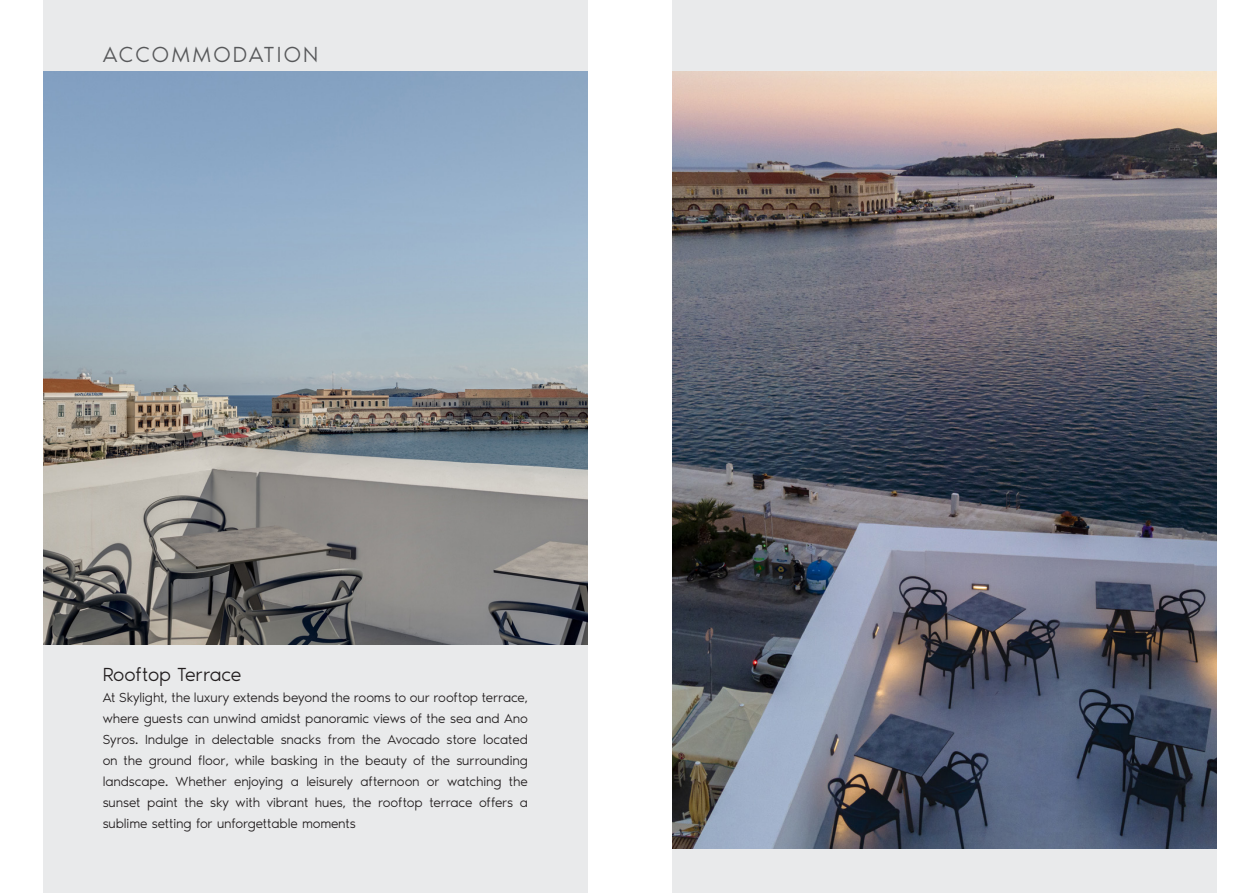
<style>
.page{position:relative;width:1259px;height:893px;background:#fff}
.page>*{position:absolute;margin:0;border:0;box-sizing:border-box;transform-origin:0 0}
.t1{font:300 22.5px "Noir Pro";letter-spacing:.09em;color:#57585a}
.t2{font:300 19.5px "Noir Pro";letter-spacing:-.015em;color:#231f20}
.t3{font:300 13.5px/21px "Noir Pro";letter-spacing:-.01em;color:#231f20;text-align:justify}
</style>
<div class="page">
<div style="left:672px;top:0;width:545px;height:893px;background:#e9eaeb"></div>
<img style="left:672px;top:71px;width:544px;height:777px">
<div style="left:43px;top:0;width:544px;height:893px;background:#e9eaeb"></div>
<img style="left:43px;top:71px;width:544px;height:573px">
<p class="t1" style="left:103px;top:37px;width:217px">ACCOMMODATION</p>
<p class="t2" style="left:103px;top:660px;width:140px">Rooftop Terrace</p>
<p class="t3" style="left:103px;top:687px;width:427px">At Skylight, the luxury extends beyond the rooms to our rooftop terrace, where guests can unwind amidst panoramic views of the sea and Ano Syros. Indulge in delectable snacks from the Avocado store located on the ground floor, while basking in the beauty of the surrounding landscape. Whether enjoying a leisurely afternoon or watching the sunset paint the sky with vibrant hues, the rooftop terrace offers a sublime setting for unforgettable moments</p>
</div>
